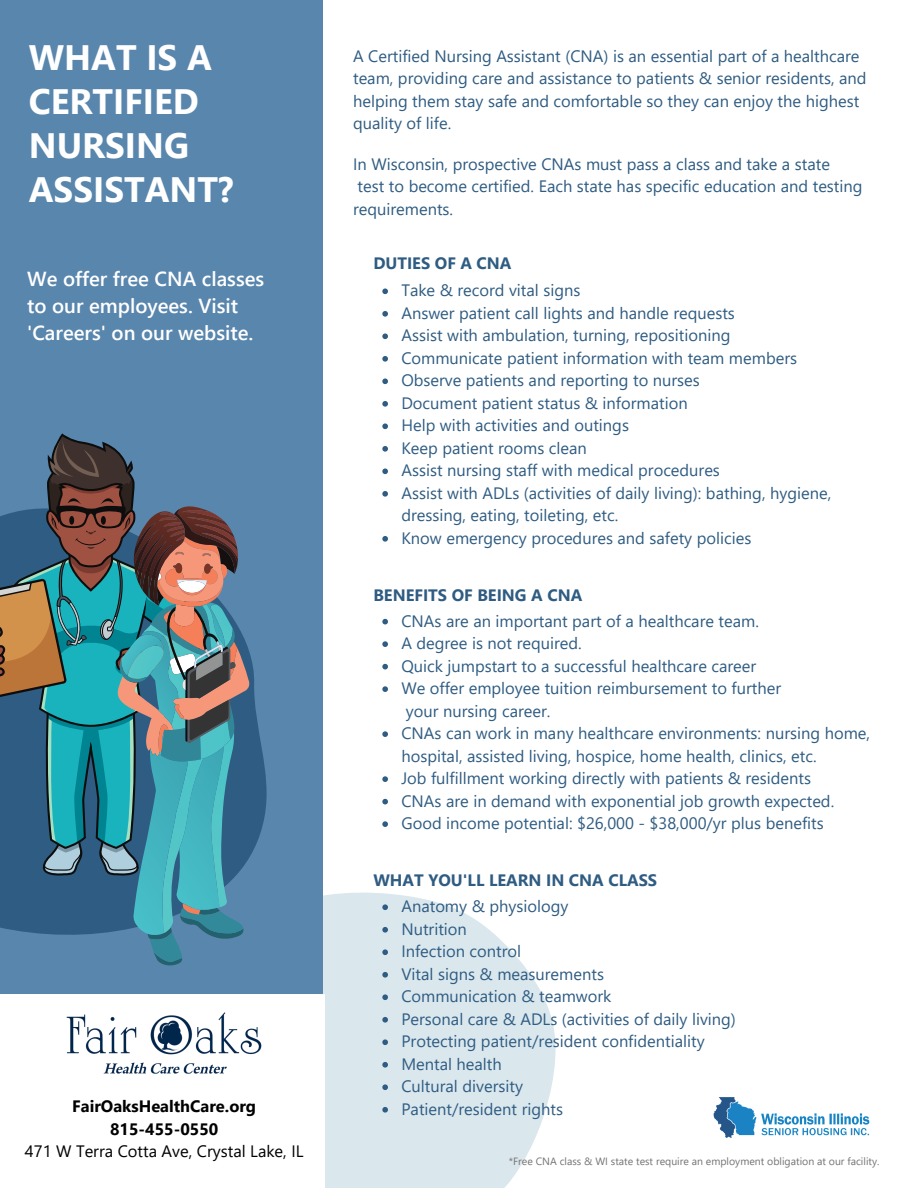
<style>
.page{position:relative;width:918px;height:1188px;background:#fff}
.page>*{position:absolute;margin:0;border:0;box-sizing:border-box;transform-origin:0 0}
.t1{font:700 35.25px/43.8px "Segoe UI";color:#fff}
.t2{font:600 20.25px/27px "Segoe UI";color:#fff}
.t3{font:16.5px/22.5px "Segoe UI";color:#2f5c82}
.t4{font:700 16.5px "Segoe UI";color:#2f5c82}
.t5{font:700 16.5px/22.5px "Segoe UI";color:#000;text-align:center}
.t6{font:16.5px "Segoe UI";color:#000}
.t7{font:10.5px "Segoe UI";color:#737373}
</style>
<div class="page">
<svg style="left:323px;top:892px;width:233px;height:296px;background:#deeaef"></svg>
<div style="left:0;top:0;width:323px;height:1188px;background:#5986ad"></div>
<svg style="left:249px;top:652px;width:18px;height:206px;fill:#2f5c82"></svg>
<svg style="left:0;top:433px;width:249px;height:532px"></svg>
<div style="left:0;top:994px;width:325px;height:194px;background:#fff"></div>
<img style="left:713px;top:1097px;width:157px;height:41px">
<img style="left:66px;top:1012px;width:196px;height:62px">
<svg style="left:382px;top:904px;width:6px;height:6px"></svg>
<svg style="left:382px;top:927px;width:6px;height:6px"></svg>
<svg style="left:382px;top:949px;width:6px;height:6px"></svg>
<svg style="left:382px;top:972px;width:6px;height:6px"></svg>
<svg style="left:382px;top:994px;width:6px;height:6px"></svg>
<svg style="left:382px;top:1017px;width:6px;height:6px"></svg>
<svg style="left:382px;top:1039px;width:6px;height:6px"></svg>
<svg style="left:382px;top:1062px;width:6px;height:6px"></svg>
<svg style="left:382px;top:1084px;width:6px;height:6px"></svg>
<svg style="left:382px;top:1107px;width:6px;height:6px"></svg>
<svg style="left:382px;top:619px;width:6px;height:5px"></svg>
<svg style="left:382px;top:641px;width:6px;height:6px"></svg>
<svg style="left:382px;top:664px;width:6px;height:5px"></svg>
<svg style="left:382px;top:686px;width:6px;height:6px"></svg>
<svg style="left:382px;top:731px;width:6px;height:6px"></svg>
<svg style="left:382px;top:776px;width:6px;height:6px"></svg>
<svg style="left:382px;top:799px;width:6px;height:5px"></svg>
<svg style="left:382px;top:821px;width:6px;height:6px"></svg>
<svg style="left:382px;top:288px;width:6px;height:6px"></svg>
<svg style="left:382px;top:311px;width:6px;height:6px"></svg>
<svg style="left:382px;top:333px;width:6px;height:6px"></svg>
<svg style="left:382px;top:356px;width:6px;height:6px"></svg>
<svg style="left:382px;top:378px;width:6px;height:6px"></svg>
<svg style="left:382px;top:401px;width:6px;height:6px"></svg>
<svg style="left:382px;top:423px;width:6px;height:6px"></svg>
<svg style="left:382px;top:446px;width:6px;height:6px"></svg>
<svg style="left:382px;top:468px;width:6px;height:6px"></svg>
<svg style="left:382px;top:491px;width:6px;height:6px"></svg>
<svg style="left:382px;top:536px;width:6px;height:6px"></svg>
<h1 class="t1" style="left:29px;top:34px;width:206px">WHAT IS A<br>CERTIFIED<br>NURSING<br>ASSISTANT?</h1>
<p class="t2" style="left:27px;top:265px;width:239px">We offer free CNA classes to our employees. Visit 'Careers' on our website.</p>
<p class="t5" style="left:72px;top:1094px;width:185px">FairOaksHealthCare.org<br>815-455-0550</p>
<p class="t6" style="left:25px;top:1140px;width:280px">471 W Terra Cotta Ave, Crystal Lake, IL</p>
<p class="t3" style="left:353px;top:44px;width:515px">A Certified Nursing Assistant (CNA) is an essential part of a healthcare team, providing care and assistance to patients &amp; senior residents, and helping them stay safe and comfortable so they can enjoy the highest quality of life.</p>
<p class="t3" style="left:353px;top:152px;width:511px">In Wisconsin, prospective CNAs must pass a class and take a state<br>test to become certified. Each state has specific education and testing requirements.</p>
<p class="t4" style="left:373px;top:252px;width:140px">DUTIES OF A CNA</p>
<p class="t3" style="left:401px;top:278px;width:431px">Take &amp; record vital signs<br>Answer patient call lights and handle requests<br>Assist with ambulation, turning, repositioning Communicate patient information with team members Observe patients and reporting to nurses<br>Document patient status &amp; information<br>Help with activities and outings<br>Keep patient rooms clean<br>Assist nursing staff with medical procedures<br>Assist with ADLs (activities of daily living): bathing, hygiene, dressing, eating, toileting, etc.<br>Know emergency procedures and safety policies</p>
<p class="t4" style="left:373px;top:583px;width:210px">BENEFITS OF BEING A CNA</p>
<p class="t3" style="left:401px;top:609px;width:470px">CNAs are an important part of a healthcare team.<br>A degree is not required.<br>Quick jumpstart to a successful healthcare career<br>We offer employee tuition reimbursement to further<br>your nursing career.<br>CNAs can work in many healthcare environments: nursing home, hospital, assisted living, hospice, home health, clinics, etc.<br>Job fulfillment working directly with patients &amp; residents<br>CNAs are in demand with exponential job growth expected.<br>Good income potential: $26,000 - $38,000/yr plus benefits</p>
<p class="t4" style="left:373px;top:869px;width:285px">WHAT YOU'LL LEARN IN CNA CLASS</p>
<p class="t3" style="left:401px;top:894px;width:336px">Anatomy &amp; physiology<br>Nutrition<br>Infection control<br>Vital signs &amp; measurements<br>Communication &amp; teamwork<br>Personal care &amp; ADLs (activities of daily living)<br>Protecting patient/resident confidentiality<br>Mental health<br>Cultural diversity<br>Patient/resident rights</p>
<p class="t7" style="left:509px;top:1153px;width:372px">*Free CNA class &amp; WI state test require an employment obligation at our facility.</p>
</div>
